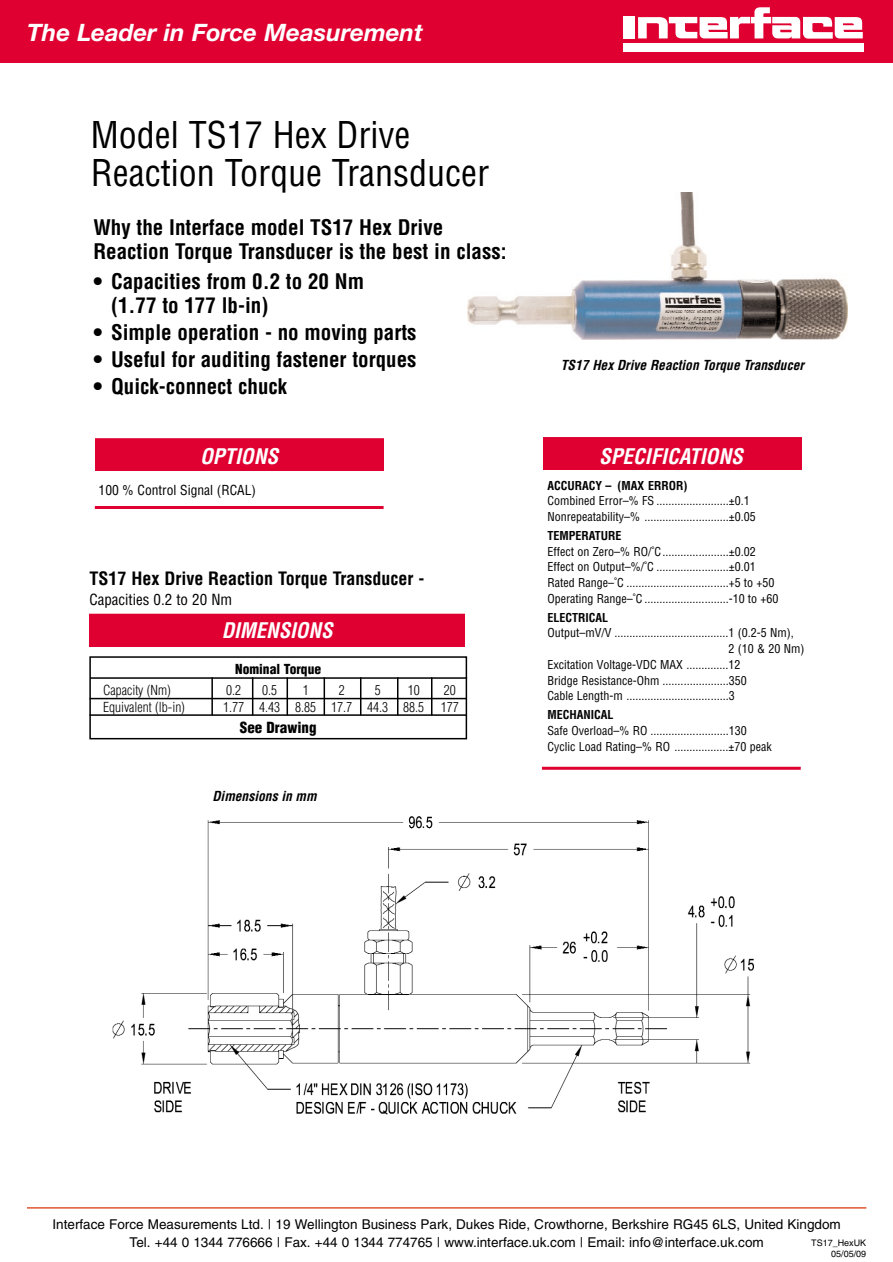
<style>
.page{position:relative;width:893px;height:1262px;background:#fff}
.page>*{position:absolute;margin:0;border:0;box-sizing:border-box;transform-origin:0 0}
.t1{font:condensed 36px/37.5px "Helvetica";color:#000}
.t2{font:italic 700 24px "Helvetica Neue";color:#fff}
.t3{font:700 condensed 21px/24px "Helvetica";color:#000}
.t4{font:italic 700 condensed 21px "Helvetica";color:#fff}
.t5{font:700 condensed 18px "Helvetica";color:#000}
.t6{font:condensed 15px "Helvetica";color:#000}
.t7{font:900 condensed 15px "Helvetica";color:#000}
.t8{font:13.5px/18px "Helvetica";color:#000;text-align:center}
.t9{font:300 condensed 13.5px "Helvetica";color:#000}
.t10{font:italic 700 condensed 13.5px "Helvetica";color:#000}
.t11{font:condensed 13.5px "Helvetica";color:#000}
.t12{font:900 condensed 13.5px "Helvetica";color:#000}
.t13{font:condensed 12px/15.8px "Helvetica";color:#000}
.t14{font:700 condensed 12px "Helvetica";color:#000}
.t15{font:9px/10.8px "Helvetica";color:#000;text-align:right}
</style>
<div class="page">
<hr style="left:27px;top:1207px;width:839px;height:1px;background:#df5530">
<div style="left:0;top:0;width:892px;height:62px;background:#df0031"></div>
<div style="left:623px;top:16px;width:11px;height:22px;background:#fff"></div>
<div style="left:623px;top:43px;width:240px;height:9px;background:#fff"></div>
<svg style="left:638px;top:7px;width:224px;height:32px"></svg>
<img style="left:112px;top:816px;width:642px;height:299px">
<img style="left:467px;top:193px;width:380px;height:146px">
<hr style="left:90px;top:698px;width:377px;height:1px;background:#000">
<hr style="left:90px;top:714px;width:377px;height:2px;background:#000">
<div style="left:89px;top:656px;width:378px;height:83px;border:2px solid #000"></div>
<hr style="left:211px;top:677px;width:2px;height:38px;background:#000">
<hr style="left:252px;top:677px;width:1px;height:38px;background:#000">
<hr style="left:286px;top:677px;width:2px;height:38px;background:#000">
<hr style="left:323px;top:677px;width:2px;height:38px;background:#000">
<hr style="left:360px;top:677px;width:1px;height:38px;background:#000">
<hr style="left:397px;top:677px;width:1px;height:38px;background:#000">
<hr style="left:431px;top:677px;width:1px;height:38px;background:#000">
<div style="left:90px;top:613px;width:374px;height:33px;background:#df0031"></div>
<hr style="left:90px;top:677px;width:377px;height:2px;background:#000">
<hr style="left:542px;top:766px;width:258px;height:3px;background:#df0031">
<div style="left:543px;top:437px;width:258px;height:32px;background:#df0031"></div>
<div style="left:96px;top:438px;width:288px;height:32px;background:#df0031"></div>
<hr style="left:95px;top:506px;width:288px;height:3px;background:#df0031">
<h2 class="t2" style="left:27px;top:24px;width:397px">The Leader in Force Measurement</h2>
<h1 class="t1" style="left:91px;top:120px;width:400px">Model TS17 Hex Drive<br>Reaction Torque Transducer</h1>
<h3 class="t3" style="left:93px;top:217px;width:414px">Why the Interface model TS17 Hex Drive<br>Reaction Torque Transducer is the best in class:</h3>
<h3 class="t3" style="left:111px;top:271px;width:254px;text-indent:-18px">• Capacities from 0.2 to 20 Nm (1.77 to 177 lb-in)</h3>
<h3 class="t3" style="left:93px;top:322px;width:324px">• Simple operation - no moving parts</h3>
<h3 class="t3" style="left:93px;top:349px;width:324px">• Useful for auditing fastener torques</h3>
<h3 class="t3" style="left:93px;top:376px;width:195px">• Quick-connect chuck</h3>
<h3 class="t4" style="left:200px;top:448px;width:80px">OPTIONS</h3>
<p class="t11" style="left:99px;top:485px;width:159px">100 % Control Signal (RCAL)</p>
<h3 class="t5" style="left:89px;top:571px;width:336px">TS17 Hex Drive Reaction Torque Transducer -</h3>
<p class="t6" style="left:89px;top:593px;width:144px">Capacities 0.2 to 20 Nm</p>
<h3 class="t4" style="left:222px;top:622px;width:112px">DIMENSIONS</h3>
<p class="t12" style="left:235px;top:664px;width:87px">Nominal Torque</p>
<p class="t9" style="left:103px;top:685px;width:69px">Capacity (Nm)</p>
<p class="t9" style="left:226px;top:685px;width:16px">0.2</p>
<p class="t9" style="left:262px;top:685px;width:16px">0.5</p>
<p class="t9" style="left:303px;top:685px;width:7px">1</p>
<p class="t9" style="left:339px;top:685px;width:7px">2</p>
<p class="t9" style="left:375px;top:685px;width:7px">5</p>
<p class="t9" style="left:408px;top:685px;width:13px">10</p>
<p class="t9" style="left:444px;top:685px;width:13px">20</p>
<p class="t9" style="left:103px;top:701px;width:83px">Equivalent (lb-in)</p>
<p class="t9" style="left:223px;top:701px;width:237px">1.77 4.43 8.85 17.7 44.3 88.5 177</p>
<p class="t7" style="left:240px;top:721px;width:78px">See Drawing</p>
<p class="t10" style="left:212px;top:791px;width:106px">Dimensions in mm</p>
<p class="t10" style="left:561px;top:360px;width:244px">TS17 Hex Drive Reaction Torque Transducer</p>
<h3 class="t4" style="left:599px;top:448px;width:145px">SPECIFICATIONS</h3>
<p class="t14" style="left:547px;top:480px;width:141px">ACCURACY – (MAX ERROR)</p>
<p class="t13" style="left:547px;top:494px;width:209px">Combined Error–% FS ........................±0.1<br>Nonrepeatability–% ............................±0.05</p>
<p class="t14" style="left:547px;top:531px;width:76px">TEMPERATURE</p>
<p class="t13" style="left:547px;top:544px;width:232px">Effect on Zero–% RO/˚C......................±0.02<br>Effect on Output–%/˚C ........................±0.01<br>Rated Range–˚C ..................................+5 to +50<br>Operating Range–˚C ............................-10 to +60</p>
<p class="t14" style="left:547px;top:612px;width:62px">ELECTRICAL</p>
<p class="t13" style="left:547px;top:626px;width:248px">Output–mV/V ......................................1 (0.2-5 Nm),</p>
<p class="t13" style="left:728px;top:642px;width:77px">2 (10 &amp; 20 Nm)</p>
<p class="t13" style="left:547px;top:657px;width:194px">Excitation Voltage-VDC MAX ..............12</p>
<p class="t13" style="left:547px;top:673px;width:200px">Bridge Resistance-Ohm ......................350</p>
<p class="t13" style="left:547px;top:689px;width:188px">Cable Length-m ..................................3</p>
<p class="t14" style="left:547px;top:710px;width:68px">MECHANICAL</p>
<p class="t13" style="left:547px;top:723px;width:226px">Safe Overload–% RO ..........................130<br>Cyclic Load Rating–% RO ..................±70 peak</p>
<p class="t8" style="left:53px;top:1216px;width:789px">Interface Force Measurements Ltd. | 19 Wellington Business Park, Dukes Ride, Crowthorne, Berkshire RG45 6LS, United Kingdom<br>Tel. +44 0 1344 776666 | Fax. +44 0 1344 774765 | www.interface.uk.com | Email: info@interface.uk.com</p>
<p class="t15" style="left:811px;top:1238px;width:57px">TS17_HexUK<br>05/05/09</p>
</div>
